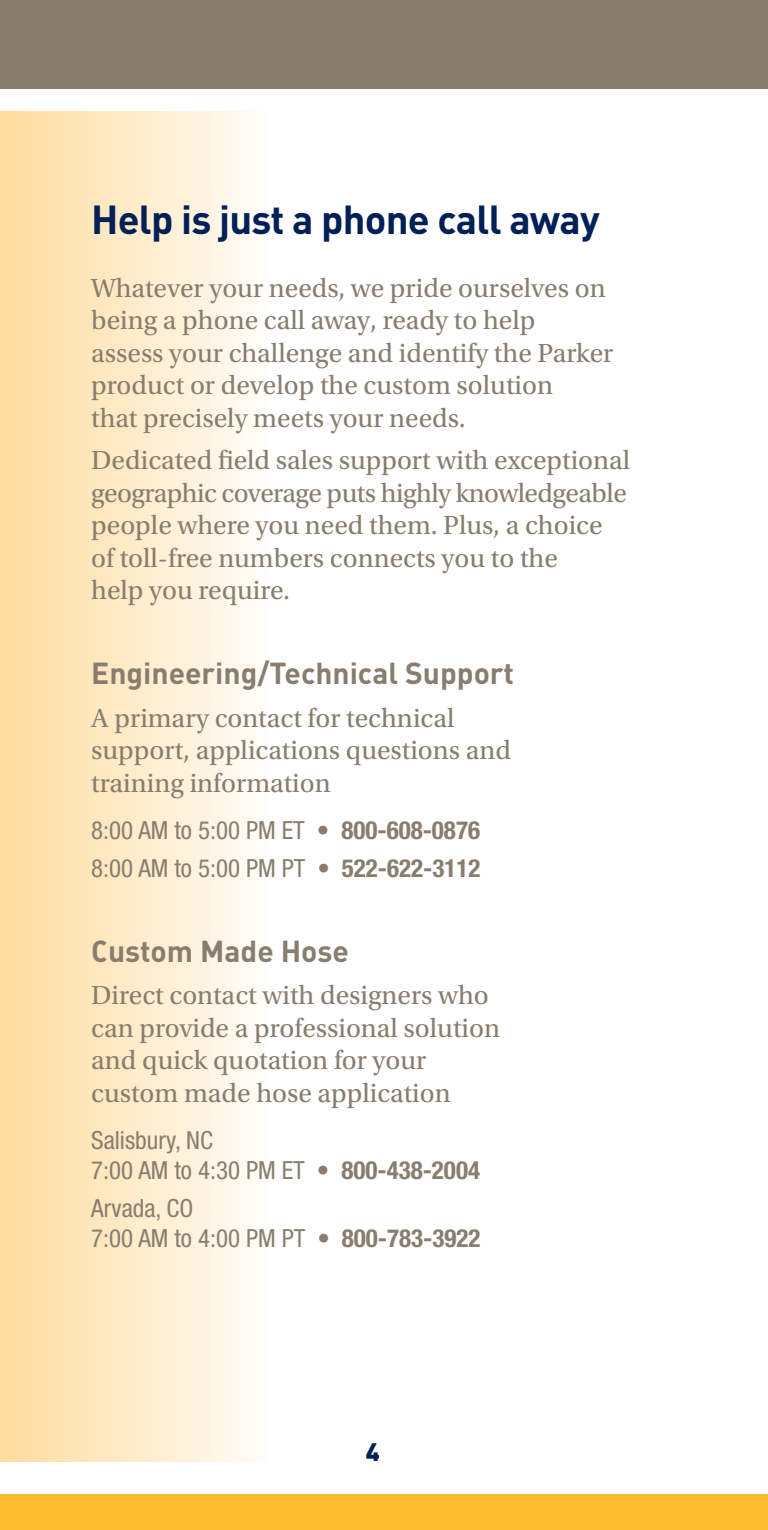
<style>
.page{position:relative;width:768px;height:1530px;background:#fff}
.page>*{position:absolute;margin:0;border:0;box-sizing:border-box;transform-origin:0 0}
.t1{font:700 40px "DINOT";letter-spacing:-.02em;color:#002057}
.t2{font:700 30px "DIN";color:#887d6e}
.t3{font:27.5px/32.5px "Utopia Std";color:#887d6e}
.t4{font:condensed 25px/30px "Helvetica Neue LT Std";color:#887d6e}
.t5{font:900 25px "DIN";color:#002057}
.s1{font-weight:700}
</style>
<div class="page">
<div style="left:0;top:1494px;width:768px;height:36px;background:#fdbb30"></div>
<div style="left:0;top:111px;width:267px;height:1350px;background:linear-gradient(to right,#ffdc9e,#fffcf9)"></div>
<div style="left:0;top:0;width:768px;height:89px;background:#887d6e"></div>
<h1 class="t1" style="left:91px;top:205px;width:510px">Help is just a phone call away</h1>
<p class="t3" style="left:91px;top:274px;width:523px">Whatever your needs, we pride ourselves on being a phone call away, ready to help assess your challenge and identify the Parker product or develop the custom solution<br>that precisely meets your needs.</p>
<p class="t3" style="left:91px;top:447px;width:540px">Dedicated field sales support with exceptional geographic coverage puts highly knowledgeable people where you need them. Plus, a choice of toll-free numbers connects you to the<br>help you require.</p>
<p class="t2" style="left:91px;top:663px;width:424px">Engineering/Technical Support</p>
<p class="t3" style="left:91px;top:704px;width:421px">A primary contact for technical support, applications questions and training information</p>
<p class="t4" style="left:91px;top:815px;width:390px;line-height:37.5px">8:00 AM to 5:00 PM ET • <span class="s1">800-608-0876<br></span>8:00 AM to 5:00 PM PT • <span class="s1">522-622-3112</span></p>
<p class="t2" style="left:91px;top:940px;width:259px">Custom Made Hose</p>
<p class="t3" style="left:91px;top:982px;width:410px">Direct contact with designers who can provide a professional solution and quick quotation for your custom made hose application</p>
<p class="t4" style="left:91px;top:1128px;width:390px">Salisbury, NC<br>7:00 AM to 4:30 PM ET • <span class="s1">800-438-2004</span></p>
<p class="t4" style="left:91px;top:1196px;width:390px">Arvada, CO<br>7:00 AM to 4:00 PM PT • <span class="s1">800-783-3922</span></p>
<p class="t5" style="left:365px;top:1443px;width:15px">4</p>
</div>
